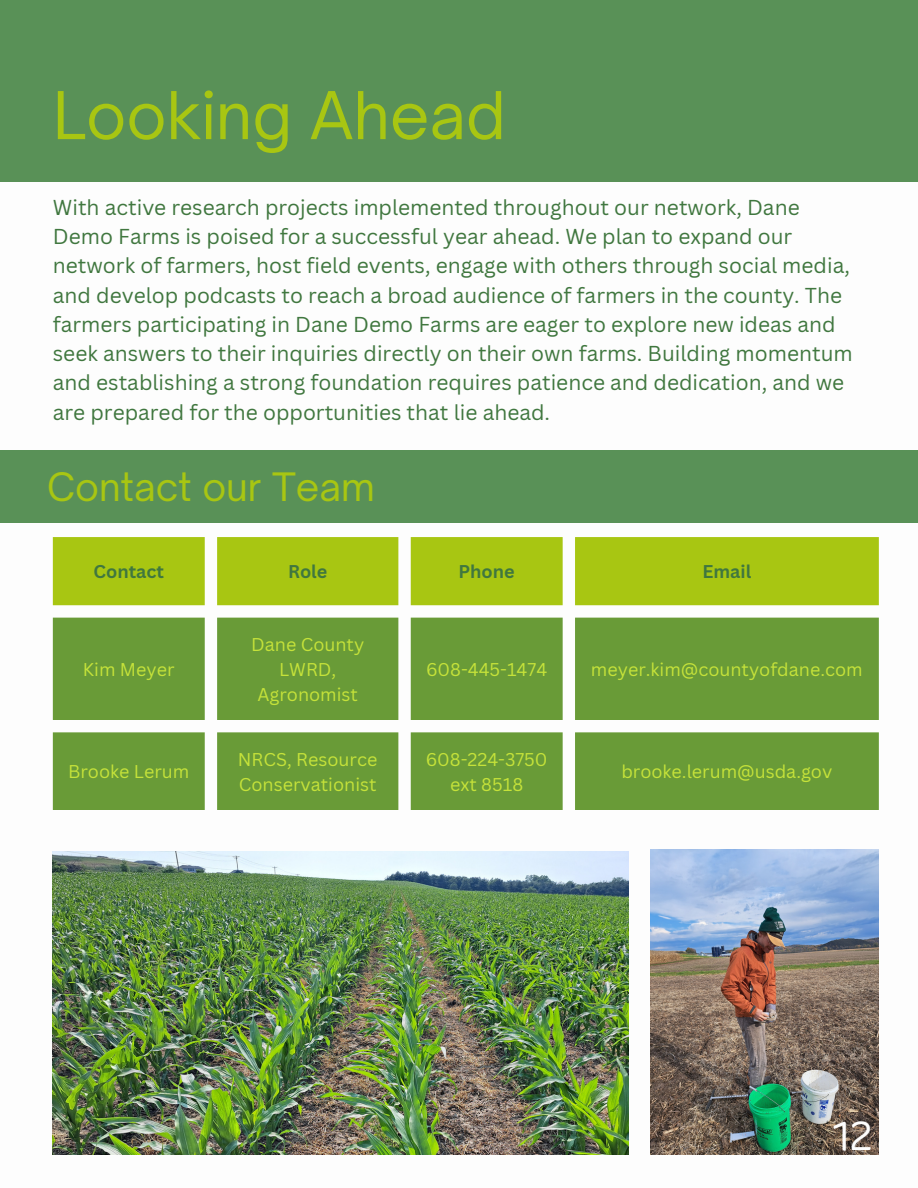
<style>
.page{position:relative;width:918px;height:1188px;background:#fff}
.page>*{position:absolute;margin:0;border:0;box-sizing:border-box;transform-origin:0 0}
.t1{font:63px "Open Sauce One";color:#a8c612}
.t2{font:39.15px "Binate Display";color:#fdfdfd}
.t3{font:37.5px "Open Sauce One";color:#a8c612}
.t4{font:21px/29.2px "Canva Sans";color:#40773f}
.t5{font:18px/24.8px "Canva Sans";color:#c5e23a;text-align:center}
.t6{font:700 18px "Canva Sans";color:#40773f}
</style>
<div class="page">
<div style="left:0;top:0;width:918px;height:181px;background:#599157"></div>
<div style="left:0;top:450px;width:918px;height:72px;background:#599157"></div>
<div style="left:53px;top:537px;width:826px;height:68px;background:#a8c612"></div>
<svg style="left:53px;top:618px;width:826px;height:192px;background:#78a54c"></svg>
<img style="left:53px;top:852px;width:576px;height:302px">
<img style="left:650px;top:849px;width:229px;height:305px">
<h1 class="t1" style="left:53px;top:76px;width:454px">Looking Ahead</h1>
<p class="t4" style="left:53px;top:192px;width:801px">With active research projects implemented throughout our network, Dane Demo Farms is poised for a successful year ahead. We plan to expand our network of farmers, host field events, engage with others through social media, and develop podcasts to reach a broad audience of farmers in the county. The farmers participating in Dane Demo Farms are eager to explore new ideas and seek answers to their inquiries directly on their own farms. Building momentum and establishing a strong foundation requires patience and dedication, and we are prepared for the opportunities that lie ahead.</p>
<h3 class="t3" style="left:47px;top:463px;width:329px">Contact our Team</h3>
<p class="t6" style="left:94px;top:558px;width:72px">Contact</p>
<p class="t6" style="left:288px;top:558px;width:41px">Role</p>
<p class="t6" style="left:459px;top:558px;width:58px">Phone</p>
<p class="t6" style="left:703px;top:558px;width:50px">Email</p>
<p class="t5" style="left:83px;top:657px;width:93px">Kim Meyer</p>
<p class="t5" style="left:251px;top:632px;width:115px">Dane County<br>LWRD,<br>Agronomist</p>
<p class="t5" style="left:426px;top:657px;width:123px">608-445-1474</p>
<p class="t5" style="left:591px;top:657px;width:273px">meyer.kim@countyofdane.com</p>
<p class="t5" style="left:68px;top:759px;width:123px">Brooke Lerum</p>
<p class="t5" style="left:238px;top:747px;width:141px;text-align:left">NRCS, Resource<br>Conservationist</p>
<p class="t5" style="left:426px;top:747px;width:123px">608-224-3750 ext 8518</p>
<p class="t5" style="left:621px;top:759px;width:213px">brooke.lerum@usda.gov</p>
<h2 class="t2" style="left:834px;top:1099px;width:41px">12</h2>
</div>
